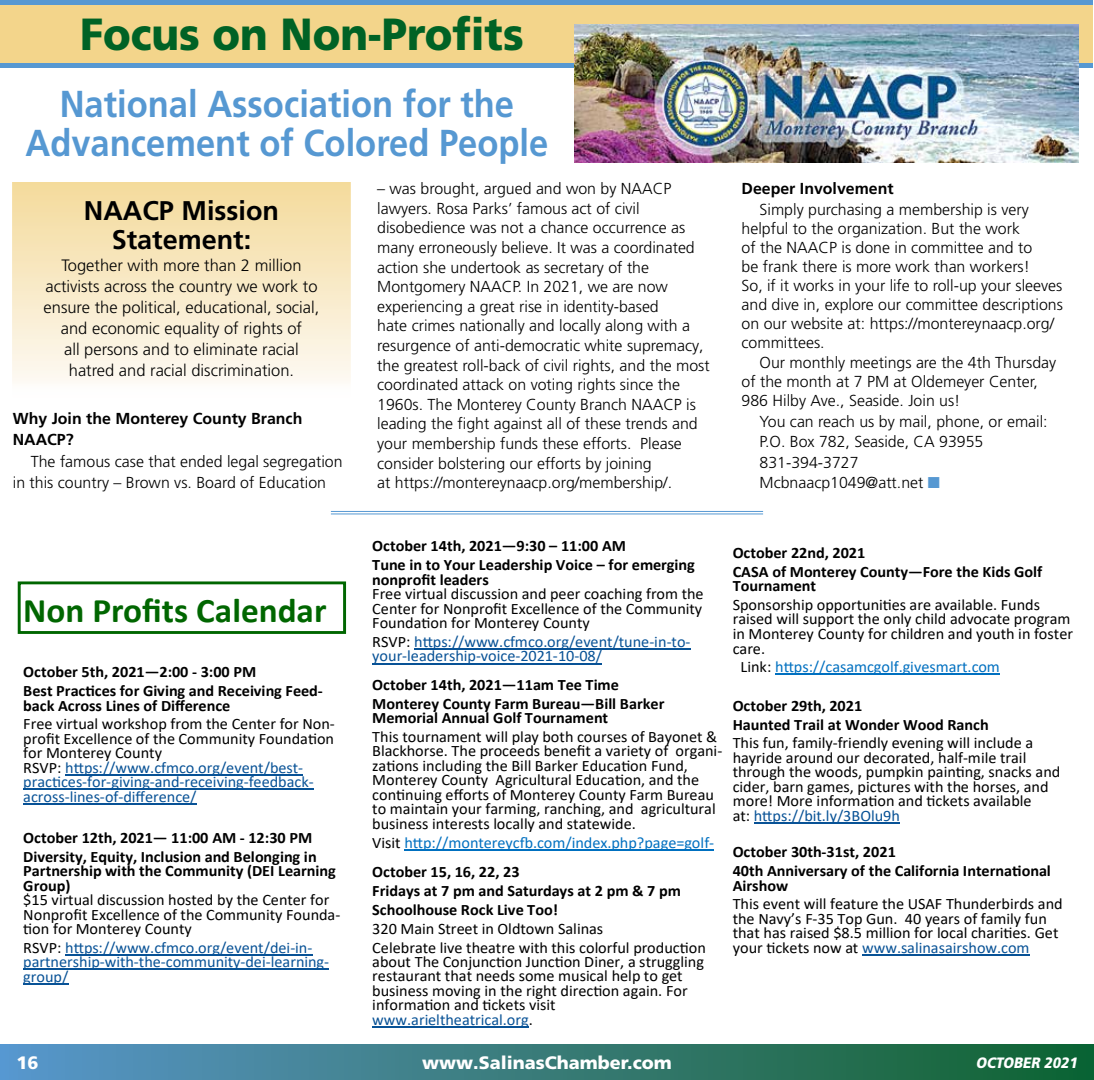
<style>
.page{position:relative;width:1094px;height:1080px;background:#fff}
.page>*{position:absolute;margin:0;border:0;box-sizing:border-box;transform-origin:0 0}
.t1{font:900 45px "Frutiger LT Pro";color:#006225;scale:.92 1}
.t2{font:700 37.5px/39px "Frutiger LT Pro";color:#5698d2;text-align:center;scale:.92 1}
.t3{font:700 34.5px "Calibri";color:#060}
.t4{font:700 27px/28.5px "Frutiger LT Pro";color:#000;text-align:center}
.t5{font:900 18px "Frutiger LT Pro";color:#fff}
.t6{font:300 16.5px/21px "Frutiger LT Pro";color:#000;text-align:center}
.t7{font:15.9px/14.5px "Calibri";color:#000}
.t8{font:300 15.9px/19.6px "Frutiger LT Pro";color:#000}
.t9{font:700 15.9px/18.9px "Calibri";color:#000}
.t10{font:15.9px/14.5px "Calibri";color:#085296}
.t11{font:15.9px "Calibri";color:#0070c0}
.t12{font:700 15.9px/21px "Frutiger LT Pro";color:#000}
.t13{font:italic 900 15px "Frutiger LT Pro";color:#fff;scale:.9 1}
.s1{color:#000}
.s2{color:#5698d2}
.s3{color:#085296}
</style>
<div class="page">
<div style="left:0;top:1044px;width:1094px;height:36px;background:linear-gradient(to right,#5b96c8,#11622d)"></div>
<div style="left:0;top:2px;width:1092px;height:66px;background:#f3d58b"></div>
<hr style="left:0;top:0;width:1092px;height:4px;background:#5698d2">
<div style="left:0;top:63px;width:1092px;height:5px;background:#5698d2"></div>
<div style="left:18px;top:581px;width:328px;height:53px;border:3px solid #060"></div>
<hr style="left:775px;top:674px;width:224px;height:1px;background:#0070c0">
<hr style="left:404px;top:849px;width:310px;height:1px;background:#0070c0">
<hr style="left:862px;top:955px;width:167px;height:1px;background:#085296">
<hr style="left:753px;top:822px;width:146px;height:2px;background:#085296">
<hr style="left:65px;top:954px;width:247px;height:1px;background:#085296">
<hr style="left:23px;top:969px;width:306px;height:1px;background:#085296">
<hr style="left:23px;top:983px;width:45px;height:1px;background:#085296">
<hr style="left:414px;top:648px;width:276px;height:2px;background:#085296">
<hr style="left:372px;top:663px;width:230px;height:1px;background:#085296">
<hr style="left:372px;top:1027px;width:156px;height:1px;background:#085296">
<hr style="left:65px;top:774px;width:238px;height:1px;background:#085296">
<hr style="left:23px;top:789px;width:290px;height:1px;background:#085296">
<hr style="left:23px;top:803px;width:173px;height:2px;background:#085296">
<img style="left:574px;top:24px;width:504px;height:139px">
<hr style="left:331px;top:511px;width:432px;height:1px;background:#5698d2">
<hr style="left:331px;top:514px;width:432px;height:1px;background:#5698d2">
<div style="left:13px;top:182px;width:337px;height:216px;background:linear-gradient(to bottom,#f4da9a,#fefcfa)"></div>
<h1 class="t1" style="left:80px;top:7px;width:483px">Focus on Non-Profits</h1>
<h2 class="t2" style="left:25px;top:85px;width:570px">National Association for the<br>Advancement of Colored People</h2>
<h3 class="t4" style="left:84px;top:197px;width:196px">NAACP Mission<br>Statement:</h3>
<p class="t6" style="left:44px;top:255px;width:277px">Together with more than 2 million activists across the country we work to ensure the political, educational, social, and economic equality of rights of<br>all persons and to eliminate racial hatred and racial discrimination.</p>
<p class="t12" style="left:13px;top:408px;width:291px">Why Join the Monterey County Branch<br>NAACP?</p>
<p class="t8" style="left:13px;top:451px;width:331px;line-height:21px;text-indent:18px">The famous case that ended legal segregation in this country – Brown vs. Board of Education</p>
<h3 class="t3" style="left:23px;top:586px;width:305px">Non Profits Calendar</h3>
<p class="t9" style="left:23px;top:662px;width:301px">October 5th, 2021—2:00 - 3:00 PM<br>Best Practices for Giving and Receiving Feed-</p>
<p class="t9" style="left:23px;top:696px;width:209px">back Across Lines of Difference</p>
<p class="t10" style="left:23px;top:716px;width:313px"><span class="s1">Free virtual workshop from the Center for Non&shy;profit Excellence of the Community Foundation for Monterey County<br>RSVP:</span> https://www.cfmco.org/event/best&shy;practices-for-giving-and-receiving-feedback&shy;across-lines-of-difference/</p>
<p class="t9" style="left:23px;top:828px;width:295px">October 12th, 2021— 11:00 AM - 12:30 PM<br>Diversity, Equity, Inclusion and Belonging in</p>
<p class="t9" style="left:23px;top:863px;width:314px;line-height:14.5px">Partnership with the Community (DEI Learning<br>Group)</p>
<p class="t7" style="left:23px;top:892px;width:318px">$15 virtual discussion hosted by the Center for<br>Nonprofit Excellence of the Community Founda&shy;tion for Monterey County</p>
<p class="t10" style="left:23px;top:940px;width:307px"><span class="s1">RSVP:</span> https://www.cfmco.org/event/dei-in&shy;partnership-with-the-community-dei-learning&shy;group/</p>
<p class="t8" style="left:377px;top:179px;width:334px">– was brought, argued and won by NAACP lawyers. Rosa Parks’ famous act of civil disobedience was not a chance occurrence as many erroneously believe. It was a coordinated action she undertook as secretary of the Montgomery NAACP. In 2021, we are now experiencing a great rise in identity-based<br>hate crimes nationally and locally along with a resurgence of anti-democratic white supremacy, the greatest roll-back of civil rights, and the most coordinated attack on voting rights since the 1960s. The Monterey County Branch NAACP is leading the fight against all of these trends and your membership funds these efforts. Please consider bolstering our efforts by joining<br>at https://montereynaacp.org/membership/.</p>
<p class="t12" style="left:741px;top:178px;width:153px">Deeper Involvement</p>
<p class="t8" style="left:741px;top:200px;width:323px;line-height:19px;text-indent:18px">Simply purchasing a membership is very helpful to the organization. But the work<br>of the NAACP is done in committee and to<br>be frank there is more work than workers!<br>So, if it works in your life to roll-up your sleeves and dive in, explore our committee descriptions on our website at: https://montereynaacp.org/ committees.</p>
<p class="t8" style="left:741px;top:353px;width:316px;line-height:19px;text-indent:18px">Our monthly meetings are the 4th Thursday of the month at 7 PM at Oldemeyer Center,<br>986 Hilby Ave., Seaside. Join us!</p>
<p class="t8" style="left:759px;top:411px;width:290px;line-height:20.5px">You can reach us by mail, phone, or email:<br>P.O. Box 782, Seaside, CA 93955<br>831-394-3727<br>Mcbnaacp1049@att.net <span class="s2">■</span></p>
<p class="t9" style="left:372px;top:536px;width:324px">October 14th, 2021—9:30 – 11:00 AM<br>Tune in to Your Leadership Voice – for emerging</p>
<p class="t9" style="left:372px;top:570px;width:118px">nonprofit leaders</p>
<p class="t7" style="left:372px;top:586px;width:333px;text-align:justify">Free virtual discussion and peer coaching from the Center for Nonprofit Excellence of the Community Foundation for Monterey County</p>
<p class="t10" style="left:372px;top:634px;width:320px"><span class="s1">RSVP:</span> https://www.cfmco.org/event/tune-in-to&shy;your-leadership-voice-2021-10-08/</p>
<p class="t9" style="left:372px;top:675px;width:294px">October 14th, 2021—11am Tee Time<br>Monterey County Farm Bureau—Bill Barker</p>
<p class="t9" style="left:372px;top:708px;width:237px">Memorial Annual Golf Tournament</p>
<p class="t7" style="left:372px;top:729px;width:351px">This tournament will play both courses of Bayonet &amp; Blackhorse. The proceeds benefit a variety of organi&shy;zations including the Bill Barker Education Fund, Monterey County Agricultural Education, and the continuing efforts of Monterey County Farm Bureau to maintain your farming, ranching, and agricultural business interests locally and statewide.</p>
<p class="t11" style="left:372px;top:831px;width:343px"><span class="s1">Visit</span> http://montereycfb.com/index.php?page=golf-</p>
<p class="t9" style="left:372px;top:862px;width:310px">October 15, 16, 22, 23<br>Fridays at 7 pm and Saturdays at 2 pm &amp; 7 pm<br>Schoolhouse Rock Live Too!</p>
<p class="t7" style="left:372px;top:919px;width:335px;line-height:18.9px">320 Main Street in Oldtown Salinas<br>Celebrate live theatre with this colorful production</p>
<p class="t7" style="left:372px;top:954px;width:333px">about The Conjunction Junction Diner, a struggling restaurant that needs some musical help to get business moving in the right direction again. For information and tickets visit <span class="s3">www.arieltheatrical.org</span>.</p>
<p class="t9" style="left:732px;top:543px;width:311px">October 22nd, 2021<br>CASA of Monterey County—Fore the Kids Golf</p>
<p class="t9" style="left:732px;top:576px;width:85px">Tournament</p>
<p class="t7" style="left:732px;top:597px;width:342px">Sponsorship opportunities are available. Funds raised will support the only child advocate program in Monterey County for children and youth in foster care.</p>
<p class="t11" style="left:740px;top:656px;width:261px"><span class="s1">Link:</span> https://casamcgolf.givesmart.com</p>
<p class="t9" style="left:732px;top:696px;width:257px">October 29th, 2021<br>Haunted Trail at Wonder Wood Ranch</p>
<p class="t7" style="left:732px;top:735px;width:329px">This fun, family-friendly evening will include a hayride around our decorated, half-mile trail through the woods, pumpkin painting, snacks and cider, barn games, pictures with the horses, and more! More information and tickets available<br>at: <span class="s3">https://bit.ly/3BOlu9h</span></p>
<p class="t9" style="left:732px;top:842px;width:320px">October 30th-31st, 2021<br>40th Anniversary of the California International</p>
<p class="t9" style="left:732px;top:876px;width:57px">Airshow</p>
<p class="t7" style="left:732px;top:896px;width:331px">This event will feature the USAF Thunderbirds and the Navy’s F-35 Top Gun. 40 years of family fun that has raised $8.5 million for local charities. Get your tickets now at <span class="s3">www.salinasairshow.com</span></p>
<p class="t5" style="left:16px;top:1052px;width:23px">16</p>
<p class="t5" style="left:422px;top:1052px;width:251px">www.SalinasChamber.com</p>
<p class="t13" style="left:976px;top:1053px;width:117px">OCTOBER 2021</p>
</div>
